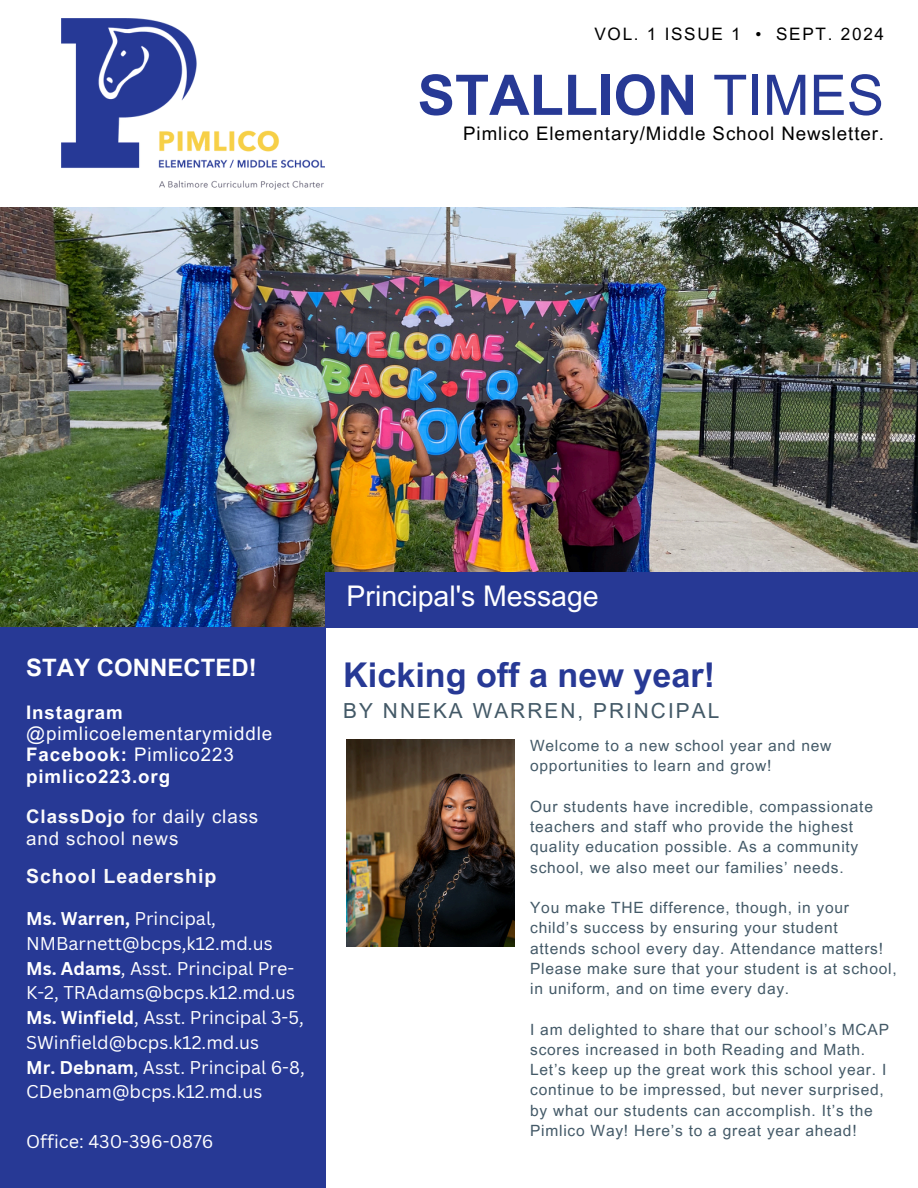
<style>
.page{position:relative;width:918px;height:1188px;background:#fff}
.page>*{position:absolute;margin:0;border:0;box-sizing:border-box;transform-origin:0 0}
.t1{font:700 55.95px "Arial MT Pro";color:#273995}
.t2{font:700 34.2px "Arial MT Pro";color:#273995}
.t3{font:28.5px "Arial MT Pro";color:#fff}
.t4{font:700 24px "Arial MT Pro";color:#fff}
.t5{font:20.7px "Arial MT Pro";letter-spacing:.1em;color:#435967}
.t6{font:700 19.5px "Arial MT Pro";letter-spacing:.05em;color:#fafafa}
.t7{font:18.75px "Arial MT Pro";letter-spacing:.05em;color:#fff}
.t8{font:18.75px "Arial MT Pro";letter-spacing:.05em;color:#000}
.t9{font:18.75px/21.3px "Arial MT Pro";letter-spacing:.05em;color:#fafafa}
.t10{font:700 18.75px "Arial MT Pro";letter-spacing:.05em;color:#fff}
.t11{font:18px/24.8px "Canva Sans";color:#fff}
.t12{font:17.1px "Arial MT Pro";letter-spacing:.1em;color:#000}
.t13{font:15.45px/20.2px "Arial MT Pro";letter-spacing:.05em;color:#435967}
.s1{font-weight:400}
.s2{font-weight:700}
</style>
<div class="page">
<img style="left:0;top:207px;width:918px;height:421px">
<div style="left:0;top:628px;width:325px;height:560px;background:#273995"></div>
<div style="left:325px;top:573px;width:593px;height:55px;background:#273995"></div>
<img style="left:347px;top:739px;width:167px;height:207px">
<img style="left:61px;top:19px;width:263px;height:171px">
<p class="t12" style="left:594px;top:28px;width:291px">VOL. 1 ISSUE 1 • SEPT. 2024</p>
<p class="t1" style="left:418px;top:74px;width:468px">STALLION <span class="s1">TIMES</span></p>
<p class="t8" style="left:463px;top:127px;width:422px">Pimlico Elementary/Middle School Newsletter.</p>
<p class="t4" style="left:26px;top:658px;width:232px">STAY CONNECTED!</p>
<p class="t10" style="left:26px;top:705px;width:98px">Instagram</p>
<p class="t7" style="left:26px;top:726px;width:248px">@pimlicoelementarymiddle</p>
<p class="t7" style="left:26px;top:748px;width:209px"><span class="s2">Facebook:</span> Pimlico223</p>
<p class="t10" style="left:26px;top:769px;width:146px">pimlico223.org</p>
<h2 class="t9" style="left:26px;top:808px;width:234px"><span class="s2">ClassDojo</span> for daily class and school news</h2>
<h5 class="t6" style="left:26px;top:869px;width:192px">School Leadership</h5>
<p class="t11" style="left:26px;top:906px;width:248px"><span class="s2">Ms. Warren,</span> Principal,<br>NMBarnett@bcps,k12.md.us</p>
<p class="t11" style="left:26px;top:955px;width:271px"><span class="s2">Ms. Adams</span>, Asst. Principal Pre-<br>K-2, TRAdams@bcps.k12.md.us</p>
<p class="t11" style="left:26px;top:1005px;width:279px"><span class="s2">Ms. Winfield</span>, Asst. Principal 3-5,<br>SWinfield@bcps.k12.md.us</p>
<p class="t11" style="left:26px;top:1054px;width:280px"><span class="s2">Mr. Debnam</span>, Asst. Principal 6-8,<br>CDebnam@bcps.k12.md.us</p>
<p class="t11" style="left:26px;top:1129px;width:189px">Office: 430-396-0876</p>
<h6 class="t3" style="left:347px;top:586px;width:254px">Principal's Message</h6>
<p class="t2" style="left:343px;top:663px;width:373px">Kicking off a new year!</p>
<p class="t5" style="left:343px;top:703px;width:378px">BY NNEKA WARREN, PRINCIPAL</p>
<h1 class="t13" style="left:530px;top:738px;width:303px">Welcome to a new school year and new opportunities to learn and grow!</h1>
<p class="t13" style="left:530px;top:798px;width:344px">Our students have incredible, compassionate teachers and staff who provide the highest quality education possible. As a community school, we also meet our families’ needs.</p>
<h3 class="t13" style="left:530px;top:900px;width:368px">You make THE difference, though, in your child’s success by ensuring your student attends school every day. Attendance matters!<br>Please make sure that your student is at school, in uniform, and on time every day.</h3>
<h4 class="t13" style="left:530px;top:1021px;width:360px">I am delighted to share that our school’s MCAP scores increased in both Reading and Math.<br>Let’s keep up the great work this school year. I continue to be impressed, but never surprised, by what our students can accomplish. It’s the Pimlico Way! Here’s to a great year ahead!</h4>
</div>
